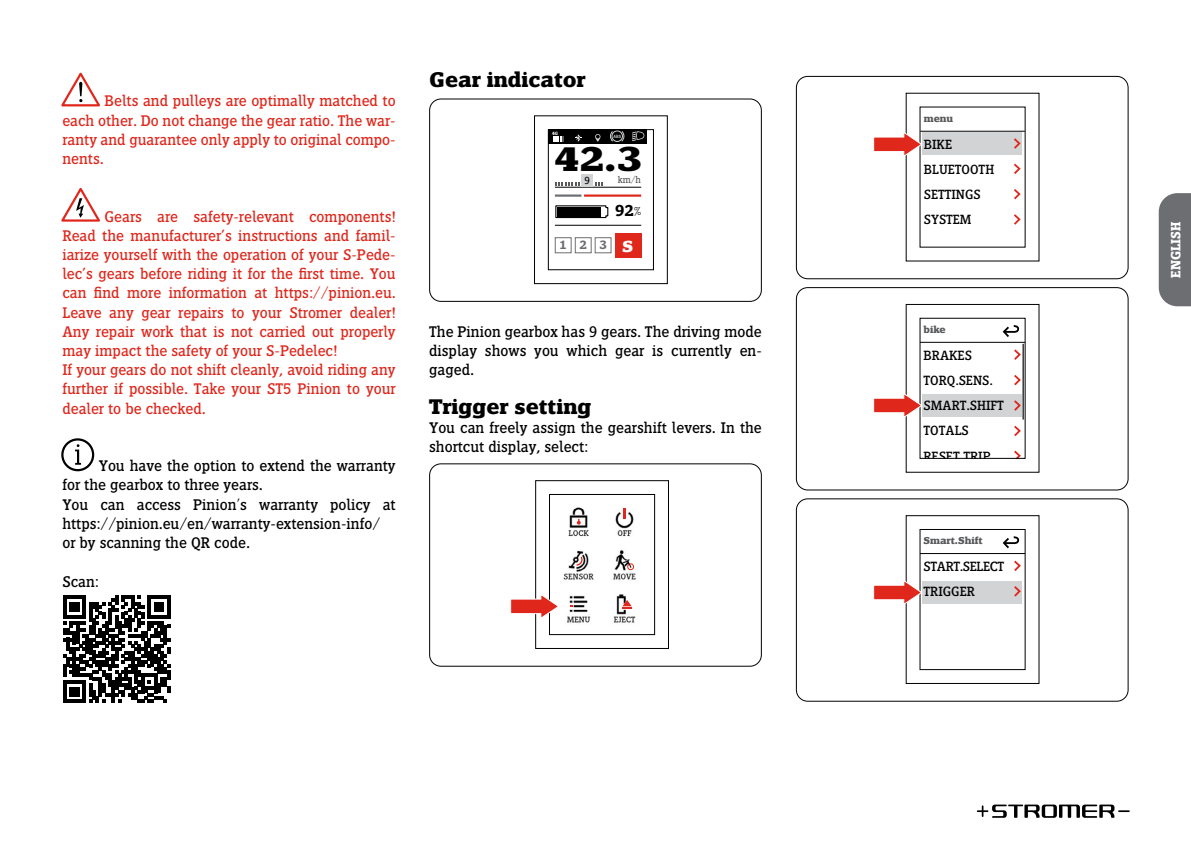
<style>
.page{position:relative;width:1191px;height:842px;background:#fff}
.page>*{position:absolute;margin:0;border:0;box-sizing:border-box;transform-origin:0 0}
.t1{font:700 35.4px "Siseriff LT Std";color:#000;scale:1.17 1}
.t2{font:700 22px "Siseriff LT Std";color:#000}
.t3{font:600 16.6px "Siseriff LT Std";color:#000}
.t4{font:16px/19.2px "Siseriff LT Std";color:#df271c;text-align:justify}
.t5{font:16px/19.2px "Siseriff LT Std";color:#000}
.t6{font:14px/25.2px "Siseriff LT Std";color:#000}
.t7{font:14px/25.2px "Siseriff LT Std";letter-spacing:-.025em;color:#000}
.t8{font:600 14px "Siseriff LT Std";color:#fff}
.t9{font:13.8px/25.2px "Siseriff LT Std";color:#000}
.t10{font:600 12.6px "Siseriff LT Std";color:#6d6e71;scale:1.05 1}
.t11{font:10.8px "Siseriff LT Std";color:#000}
.t12{font:700 10.4px "Siseriff LT Std";color:#58595b}
.t13{font:10px "Siseriff LT Std";color:#58595b}
.t14{font:600 4.8px "Siseriff LT Std";color:#fff}
.t15{font:700 4.4px "Arial Narrow";color:#d1d3d4}
.s1{font-size:11px}
.s2{font-weight:700;font-size:16.8px;color:#fff}
</style>
<div class="page">
<svg style="left:977px;top:804px;width:152px;height:14px"></svg>
<svg style="left:1158px;top:193px;width:33px;height:113px;background:#767779"></svg>
<svg style="left:61px;top:72px;width:39px;height:35px"></svg>
<svg style="left:61px;top:188px;width:39px;height:34px"></svg>
<svg style="left:75px;top:444px;width:6px;height:21px"></svg>
<div style="left:61px;top:438px;width:33px;height:33px;border:2px solid #000;border-radius:50%"></div>
<svg style="left:63px;top:595px;width:107px;height:108px"></svg>
<div style="left:534px;top:115px;width:133px;height:169px;border:1px solid #000"></div>
<div style="left:548px;top:130px;width:99px;height:14px;background:#000"></div>
<hr style="left:555px;top:225px;width:86px;height:1px;background:#000">
<hr style="left:555px;top:187px;width:86px;height:1px;background:#000">
<hr style="left:555px;top:194px;width:26px;height:3px;background:#6d6e71">
<hr style="left:584px;top:194px;width:57px;height:3px;background:#df271c">
<div style="left:581px;top:174px;width:12px;height:12px;background:#d1d3d4"></div>
<svg style="left:595px;top:182px;width:8px;height:4px"></svg>
<svg style="left:555px;top:182px;width:25px;height:4px"></svg>
<svg style="left:555px;top:205px;width:54px;height:14px"></svg>
<div style="left:557px;top:207px;width:43px;height:9px;background:#000"></div>
<div style="left:555px;top:237px;width:16px;height:16px;border:1px solid #6d6e71"></div>
<div style="left:575px;top:237px;width:16px;height:16px;border:1px solid #6d6e71"></div>
<div style="left:595px;top:237px;width:16px;height:16px;border:1px solid #6d6e71"></div>
<div style="left:615px;top:233px;width:26px;height:24px;background:#df271c"></div>
<svg style="left:632px;top:131px;width:12px;height:10px"></svg>
<svg style="left:575px;top:134px;width:6px;height:8px"></svg>
<div style="left:611px;top:131px;width:12px;height:11px;border:1px solid #d1d3d4;border-radius:50%"></div>
<svg style="left:595px;top:134px;width:5px;height:8px"></svg>
<svg style="left:596px;top:135px;width:4px;height:3px"></svg>
<svg style="left:620px;top:131px;width:5px;height:11px"></svg>
<svg style="left:610px;top:131px;width:4px;height:11px"></svg>
<svg style="left:553px;top:136px;width:11px;height:6px"></svg>
<div style="left:548px;top:129px;width:106px;height:141px;border:1px solid #000"></div>
<div style="left:429px;top:98px;width:333px;height:204px;border:1px solid #000;border-radius:11px"></div>
<div style="left:535px;top:480px;width:134px;height:169px;border:1px solid #000"></div>
<img style="left:563px;top:507px;width:73px;height:116px">
<svg style="left:577px;top:521px;width:4px;height:4px"></svg>
<svg style="left:623px;top:508px;width:2px;height:11px"></svg>
<svg style="left:575px;top:555px;width:8px;height:11px"></svg>
<div style="left:627px;top:563px;width:7px;height:7px;border:1px solid #df271c;border-radius:50%"></div>
<svg style="left:622px;top:600px;width:10px;height:9px"></svg>
<div style="left:549px;top:494px;width:106px;height:141px;border:1px solid #000"></div>
<svg style="left:510px;top:593px;width:48px;height:26px"></svg>
<div style="left:429px;top:463px;width:333px;height:204px;border:1px solid #000;border-radius:11px"></div>
<div style="left:922px;top:132px;width:100px;height:23px;background:#d1d3d4"></div>
<hr style="left:920px;top:131px;width:104px;height:1px;background:#000">
<svg style="left:1014px;top:138px;width:7px;height:11px"></svg>
<svg style="left:1014px;top:163px;width:7px;height:11px"></svg>
<svg style="left:1014px;top:189px;width:7px;height:11px"></svg>
<svg style="left:1014px;top:214px;width:7px;height:11px"></svg>
<svg style="left:873px;top:131px;width:49px;height:26px"></svg>
<div style="left:796px;top:76px;width:332px;height:203px;border:1px solid #000;border-radius:11px"></div>
<div style="left:922px;top:394px;width:100px;height:23px;background:#d1d3d4"></div>
<hr style="left:920px;top:342px;width:105px;height:1px;background:#000">
<svg style="left:1014px;top:349px;width:7px;height:11px"></svg>
<svg style="left:1014px;top:375px;width:7px;height:11px"></svg>
<svg style="left:1014px;top:400px;width:7px;height:11px"></svg>
<svg style="left:1014px;top:425px;width:7px;height:12px"></svg>
<svg style="left:1014px;top:450px;width:7px;height:7px"></svg>
<svg style="left:1002px;top:325px;width:18px;height:12px"></svg>
<hr style="left:1022px;top:344px;width:1px;height:76px;background:#000">
<svg style="left:873px;top:392px;width:48px;height:26px"></svg>
<div style="left:796px;top:287px;width:332px;height:203px;border:1px solid #000;border-radius:11px"></div>
<div style="left:905px;top:515px;width:134px;height:169px;border:1px solid #000"></div>
<div style="left:922px;top:581px;width:100px;height:23px;background:#d1d3d4"></div>
<hr style="left:920px;top:553px;width:105px;height:1px;background:#000">
<svg style="left:1014px;top:560px;width:7px;height:11px"></svg>
<svg style="left:1014px;top:586px;width:7px;height:11px"></svg>
<svg style="left:1002px;top:536px;width:18px;height:13px"></svg>
<div style="left:919px;top:529px;width:106px;height:141px;border:1px solid #000"></div>
<svg style="left:873px;top:579px;width:48px;height:26px"></svg>
<div style="left:796px;top:498px;width:332px;height:204px;border:1px solid #000;border-radius:11px"></div>
<p class="t4" style="left:62px;top:91px;width:335px;text-indent:42px">Belts and pulleys are optimally matched to each other. Do not change the gear ratio. The war&shy;ranty and guarantee only apply to original compo&shy;nents.</p>
<p class="t4" style="left:62px;top:207px;width:335px;text-align:left;text-indent:42px">Gears are safety-relevant components!<br>Read the manufacturer’s instructions and famil&shy;iarize yourself with the operation of your S-Pede&shy;lec’s gears before riding it for the first time. You can find more information at https://pinion.eu.<br>Leave any gear repairs to your Stromer dealer!<br>Any repair work that is not carried out properly may impact the safety of your S-Pedelec!<br>If your gears do not shift cleanly, avoid riding any further if possible. Take your ST5 Pinion to your dealer to be checked.</p>
<p class="t5" style="left:62px;top:456px;width:335px;text-indent:36px">You have the option to extend the warranty for the gearbox to three years.<br>You can access Pinion's warranty policy at https://pinion.eu/en/warranty-extension-info/ or by scanning the QR code.</p>
<p class="t5" style="left:62px;top:571px;width:38px">Scan:</p>
<h2 class="t2" style="left:429px;top:68px;width:158px">Gear indicator</h2>
<p class="t14" style="left:552px;top:131px;width:7px">4G</p>
<p class="t15" style="left:613px;top:133px;width:9px">ABS</p>
<h1 class="t1" style="left:554px;top:140px;width:76px">42.3</h1>
<p class="t3" style="left:615px;top:201px;width:28px">92<span class="s1">%</span></p>
<p class="t11" style="left:584px;top:175px;width:7px">9</p>
<p class="t13" style="left:617px;top:174px;width:25px">km/h</p>
<p class="t10" style="left:559px;top:238px;width:72px">123 <span class="s2">S</span></p>
<p class="t5" style="left:429px;top:322px;width:334px;text-align:justify">The Pinion gearbox has 9 gears. The driving mode display shows you which gear is currently en&shy;gaged.</p>
<h2 class="t2" style="left:429px;top:394px;width:164px">Trigger setting</h2>
<p class="t5" style="left:429px;top:418px;width:334px">You can freely assign the gearshift levers. In the shortcut display, select:</p>
<p class="t12" style="left:923px;top:113px;width:31px">menu</p>
<p class="t9" style="left:923px;top:131px;width:72px">BIKE<br>BLUETOOTH<br>SETTINGS<br>SYSTEM</p>
<p class="t12" style="left:923px;top:324px;width:24px">bike</p>
<p class="t6" style="left:923px;top:342px;width:82px">BRAKES<br>TORQ.SENS.<br>SMART.SHIFT<br>TOTALS<br>RESET TRIP</p>
<p class="t12" style="left:923px;top:535px;width:61px">Smart.Shift</p>
<p class="t7" style="left:923px;top:553px;width:82px">START.SELECT<br>TRIGGER</p>
<p class="t8" style="left:1168px;top:278px;width:57px;rotate:-90deg">ENGLISH</p>
</div>
